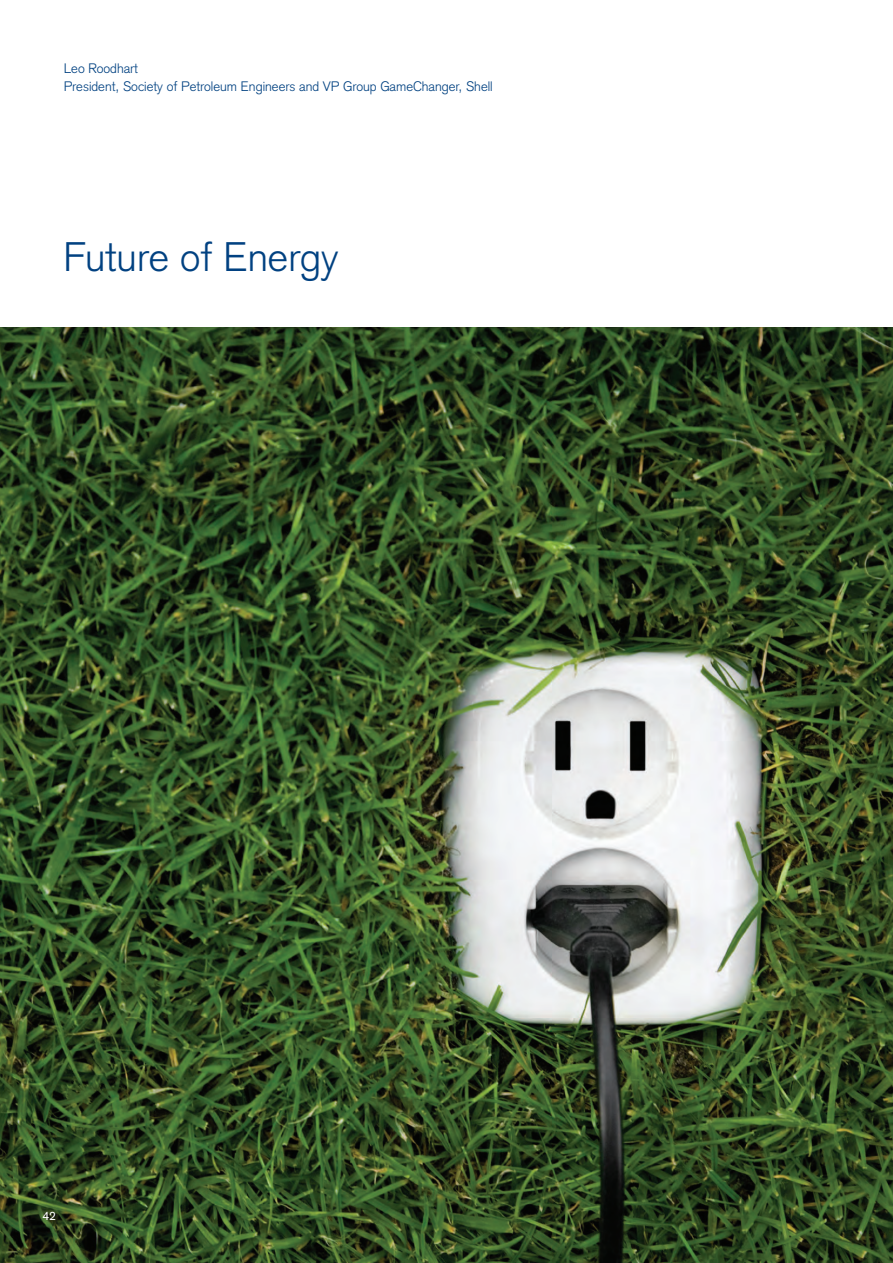
<style>
.page{position:relative;width:893px;height:1263px;background:#fff}
.page>*{position:absolute;margin:0;border:0;box-sizing:border-box;transform-origin:0 0}
.t1{font:300 40.5px "Akzidenz Grotesk";color:#014181}
.t2{font:300 13.5px/18px "Akzidenz Grotesk";color:#014181}
.t3{font:12px "Akzidenz Grotesk";color:#fff}
</style>
<div class="page">
<img style="left:0;top:327px;width:893px;height:936px">
<p class="t2" style="left:64px;top:61px;width:431px">Leo Roodhart<br>President, Society of Petroleum Engineers and VP Group GameChanger, Shell</p>
<h1 class="t1" style="left:64px;top:242px;width:276px">Future of Energy</h1>
<p class="t3" style="left:43px;top:1212px;width:15px">42</p>
</div>
